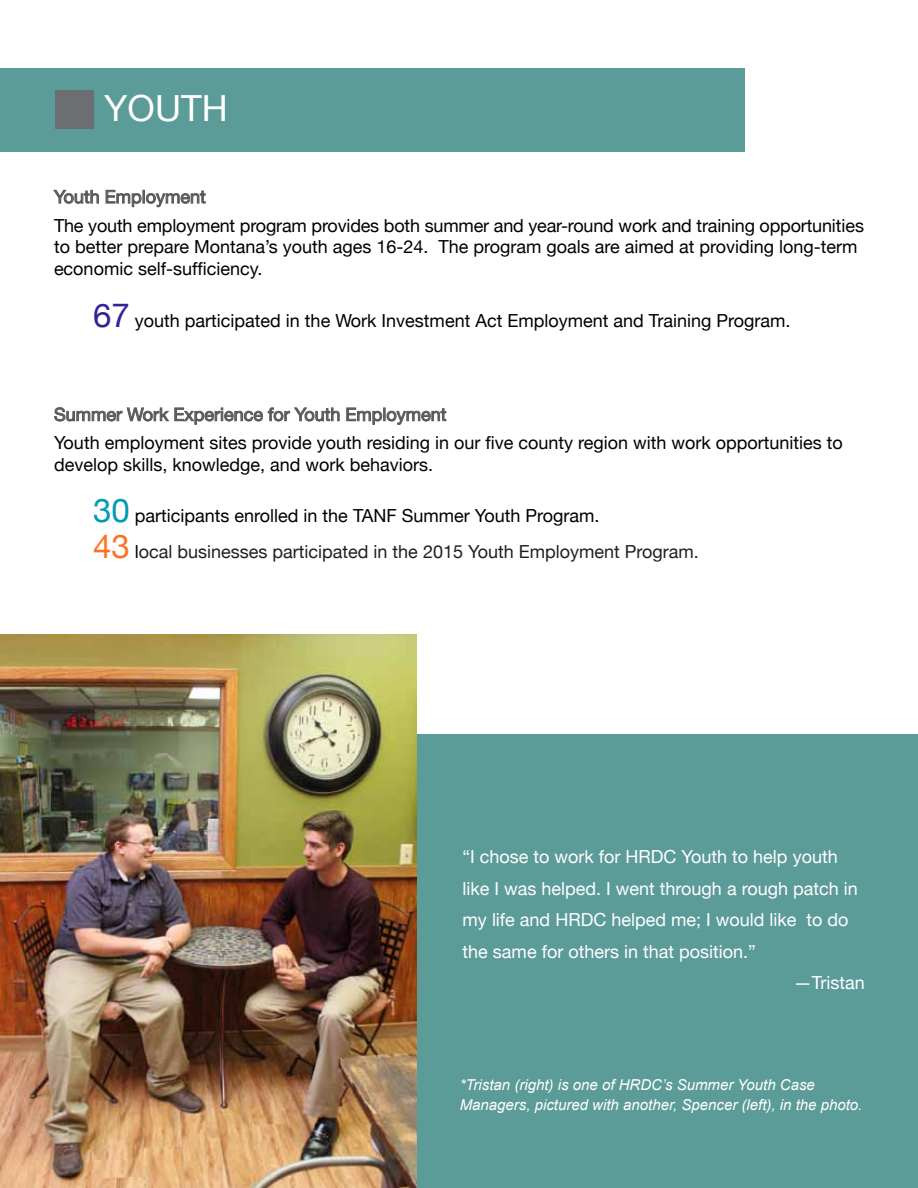
<style>
.page{position:relative;width:918px;height:1188px;background:#fff}
.page>*{position:absolute;margin:0;border:0;box-sizing:border-box;transform-origin:0 0}
.t1{font:36px "Helvetica Neue";color:#fff}
.t2{font:18px/21.6px "Helvetica Neue";color:#000}
.t3{font:18px "Helvetica Neue";color:#fff}
.t4{font:18px/36px "Helvetica Neue";color:#231f20}
.t5{font:18px "Helvetica Neue";color:#58595b}
.t6{font:italic 15px/19.5px "Arial";color:#fff}
.s1{font-size:33px;color:#322397}
.s2{font-size:33px;color:#009ab3}
.s3{color:#000}
.s4{font-size:33px;color:#fe7122}
</style>
<div class="page">
<div style="left:0;top:68px;width:745px;height:83px;background:#5b9b98"></div>
<div style="left:55px;top:90px;width:38px;height:38px;background:#6d6e71"></div>
<svg style="left:53px;top:190px;width:46px;height:14px"></svg>
<svg style="left:105px;top:190px;width:101px;height:18px"></svg>
<svg style="left:54px;top:407px;width:286px;height:18px"></svg>
<svg style="left:346px;top:407px;width:101px;height:18px"></svg>
<div style="left:0;top:734px;width:918px;height:454px;background:#5b9b98"></div>
<img style="left:1px;top:634px;width:416px;height:554px">
<h1 class="t1" style="left:104px;top:87px;width:125px">YOUTH</h1>
<p class="t5" style="left:54px;top:186px;width:153px">Youth Employment</p>
<p class="t2" style="left:54px;top:214px;width:811px">The youth employment program provides both summer and year-round work and training opportunities to better prepare Montana’s youth ages 16-24. The program goals are aimed at providing long-term economic self-sufficiency.</p>
<p class="t2" style="left:93px;top:309px;width:699px"><span class="s1">67</span> youth participated in the Work Investment Act Employment and Training Program.</p>
<p class="t5" style="left:54px;top:404px;width:394px">Summer Work Experience for Youth Employment</p>
<p class="t2" style="left:54px;top:432px;width:790px">Youth employment sites provide youth residing in our five county region with work opportunities to develop skills, knowledge, and work behaviors.</p>
<p class="t4" style="left:93px;top:498px;width:607px"><span class="s2">30</span> <span class="s3">participants enrolled in the TANF Summer Youth Program.<br></span><span class="s4">43</span> <span class="s3">l</span>ocal businesses participated in the 2015 Youth Employment Program.</p>
<p class="t3" style="left:463px;top:846px;width:377px">“I chose to work for HRDC Youth to help youth</p>
<p class="t3" style="left:463px;top:877px;width:397px">like I was helped. I went through a rough patch in</p>
<p class="t3" style="left:463px;top:909px;width:387px">my life and HRDC helped me; I would like to do</p>
<p class="t3" style="left:463px;top:940px;width:295px">the same for others in that position.”</p>
<p class="t3" style="left:794px;top:972px;width:73px">—Tristan</p>
<p class="t6" style="left:460px;top:1075px;width:404px">*Tristan (right) is one of HRDC’s Summer Youth Case<br>Managers, pictured with another, Spencer (left), in the photo.</p>
</div>
